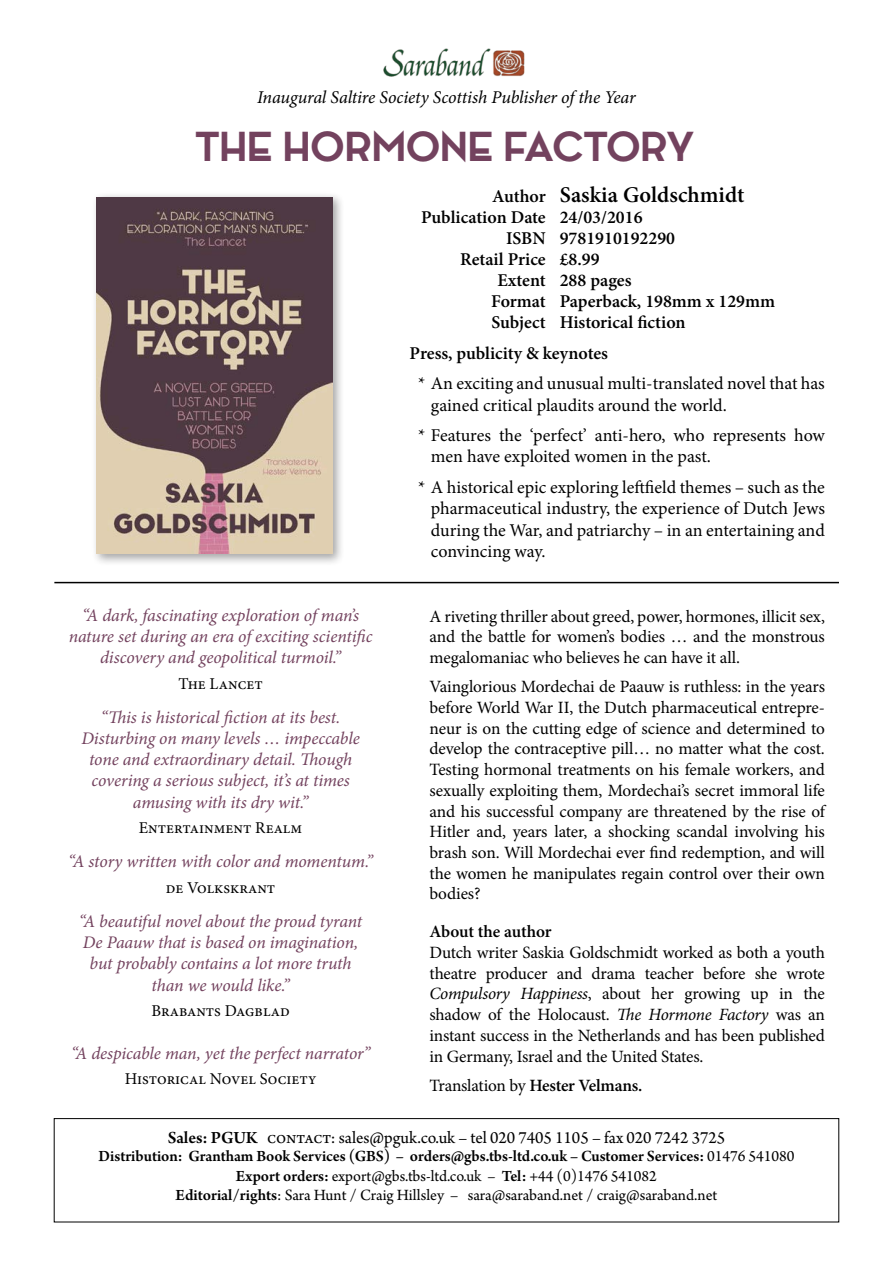
<style>
.page{position:relative;width:893px;height:1263px;background:#fff}
.page>*{position:absolute;margin:0;border:0;box-sizing:border-box;transform-origin:0 0}
.t1{font:700 39px "Kessel 205";color:#73425e}
.t2{font:600 22.5px "Minion Pro";color:#000}
.t3{font:18px/21.6px "Minion Pro";color:#000}
.t4{font:600 18px/21px "Minion Pro";color:#000;text-align:right}
.t5{font:18px "Arno Pro";color:#000}
.t6{font:italic 18px "Minion Pro";letter-spacing:-.01em;color:#000}
.t7{font:italic 17.7px/21.3px "Minion Pro";letter-spacing:-.01em;color:#73425e;text-align:center}
.t8{font:17.25px/20.7px "Minion Pro";letter-spacing:-.015em;color:#000;text-align:justify}
.t9{font:600 17.25px "Minion Pro";letter-spacing:-.01em;color:#000}
.t10{font:600 16.5px/19.5px "Arno Pro";color:#000;text-align:center}
.t11{font:16.5px "Minion Pro";color:#000}
.s1{font-style:italic}
.s2{font-weight:400}
.s3{font-weight:600}
</style>
<div class="page">
<hr style="left:54px;top:582px;width:785px;height:1px;background:#000">
<div style="left:91px;top:192px;width:253px;height:374px;background:#000;opacity:.35"></div>
<img style="left:97px;top:197px;width:236px;height:357px">
<img style="left:383px;top:48px;width:142px;height:29px">
<div style="left:54px;top:1118px;width:785px;height:104px;border:1px solid #000"></div>
<p class="t6" style="left:257px;top:85px;width:380px">Inaugural Saltire Society Scottish Publisher of the Year</p>
<h1 class="t1" style="left:196px;top:125px;width:500px">THE HORMONE FACTORY</h1>
<p class="t7" style="left:69px;top:604px;width:305px">“A dark, fascinating exploration of man’s nature set during an era of exciting scientific discovery and geopolitical turmoil.”</p>
<p class="t11" style="left:178px;top:672px;width:86px">The Lancet</p>
<p class="t7" style="left:81px;top:706px;width:280px">“This is historical fiction at its best.<br>Disturbing on many levels … impeccable tone and extraordinary detail. Though covering a serious subject, it’s at times amusing with its dry wit.”</p>
<p class="t11" style="left:139px;top:817px;width:165px">Entertainment Realm</p>
<p class="t7" style="left:68px;top:851px;width:306px">“A story written with color and momentum.”</p>
<p class="t11" style="left:166px;top:876px;width:111px">de Volkskrant</p>
<p class="t7" style="left:79px;top:910px;width:285px">“A beautiful novel about the proud tyrant De Paauw that is based on imagination, but probably contains a lot more truth than we would like.”</p>
<p class="t11" style="left:151px;top:1000px;width:140px">Brabants Dagblad</p>
<p class="t7" style="left:71px;top:1042px;width:301px">“A despicable man, yet the perfect narrator”</p>
<p class="t11" style="left:125px;top:1068px;width:193px">Historical Novel Society</p>
<h2 class="t2" style="left:560px;top:180px;width:186px">Saskia Goldschmidt</h2>
<p class="t4" style="left:560px;top:207px;width:217px;text-align:left">24/03/2016<br>9781910192290<br>£8.99<br>288 pages<br>Paperback, 198mm x 129mm<br>Historical fiction</p>
<p class="t4" style="left:421px;top:185px;width:126px">Author<br>Publication Date<br>ISBN<br>Retail Price<br>Extent<br>Format<br>Subject</p>
<p class="t4" style="left:410px;top:343px;width:200px">Press, publicity &amp; keynotes</p>
<p class="t3" style="left:431px;top:373px;width:395px;text-indent:-13px">* An exciting and unusual multi-translated novel that has gained critical plaudits around the world.</p>
<p class="t3" style="left:431px;top:424px;width:396px;text-indent:-13px">* Features the ‘perfect’ anti-hero, who represents how men have exploited women in the past.</p>
<p class="t3" style="left:431px;top:476px;width:396px;text-align:justify;text-indent:-13px">* A historical epic exploring leftfield themes – such as the pharmaceutical industry, the experience of Dutch Jews during the War, and patriarchy – in an entertaining and convincing way.</p>
<p class="t8" style="left:429px;top:606px;width:397px">A riveting thriller about greed, power, hormones, illicit sex, and the battle for women’s bodies … and the monstrous megalomaniac who believes he can have it all.</p>
<p class="t8" style="left:429px;top:676px;width:397px">Vainglorious Mordechai de Paauw is ruthless: in the years before World War II, the Dutch pharmaceutical entrepre&shy;neur is on the cutting edge of science and determined to develop the contraceptive pill… no matter what the cost.<br>Testing hormonal treatments on his female workers, and sexually exploiting them, Mordechai’s secret immoral life and his successful company are threatened by the rise of Hitler and, years later, a shocking scandal involving his brash son. Will Mordechai ever find redemption, and will the women he manipulates regain control over their own bodies?</p>
<p class="t9" style="left:429px;top:920px;width:124px">About the author</p>
<p class="t8" style="left:429px;top:942px;width:397px">Dutch writer Saskia Goldschmidt worked as both a youth theatre producer and drama teacher before she wrote <span class="s1">Compulsory Happiness</span>, about her growing up in the shadow of the Holocaust. <span class="s1">The Hormone Factory</span> was an instant success in the Netherlands and has been published in Germany, Israel and the United States.</p>
<p class="t9" style="left:429px;top:1073px;width:214px"><span class="s2">Translation by</span> Hester Velmans.</p>
<p class="t5" style="left:168px;top:1127px;width:559px"><span class="s3">Sales: PGUK</span> contact: sales@pguk.co.uk – tel 020 7405 1105 – fax 020 7242 3725</p>
<p class="t10" style="left:99px;top:1147px;width:697px">Distribution: Grantham Book Services (GBS) – orders@gbs.tbs-ltd.co.uk – Customer Services: <span class="s2">01476 541080<br></span>Export orders: <span class="s2">export@gbs.tbs-ltd.co.uk –</span> Tel: <span class="s2">+44 (0)1476 541082<br></span>Editorial/rights<span class="s2">: Sara Hunt / Craig Hillsley – sara@saraband.net / craig@saraband.net</span></p>
</div>
